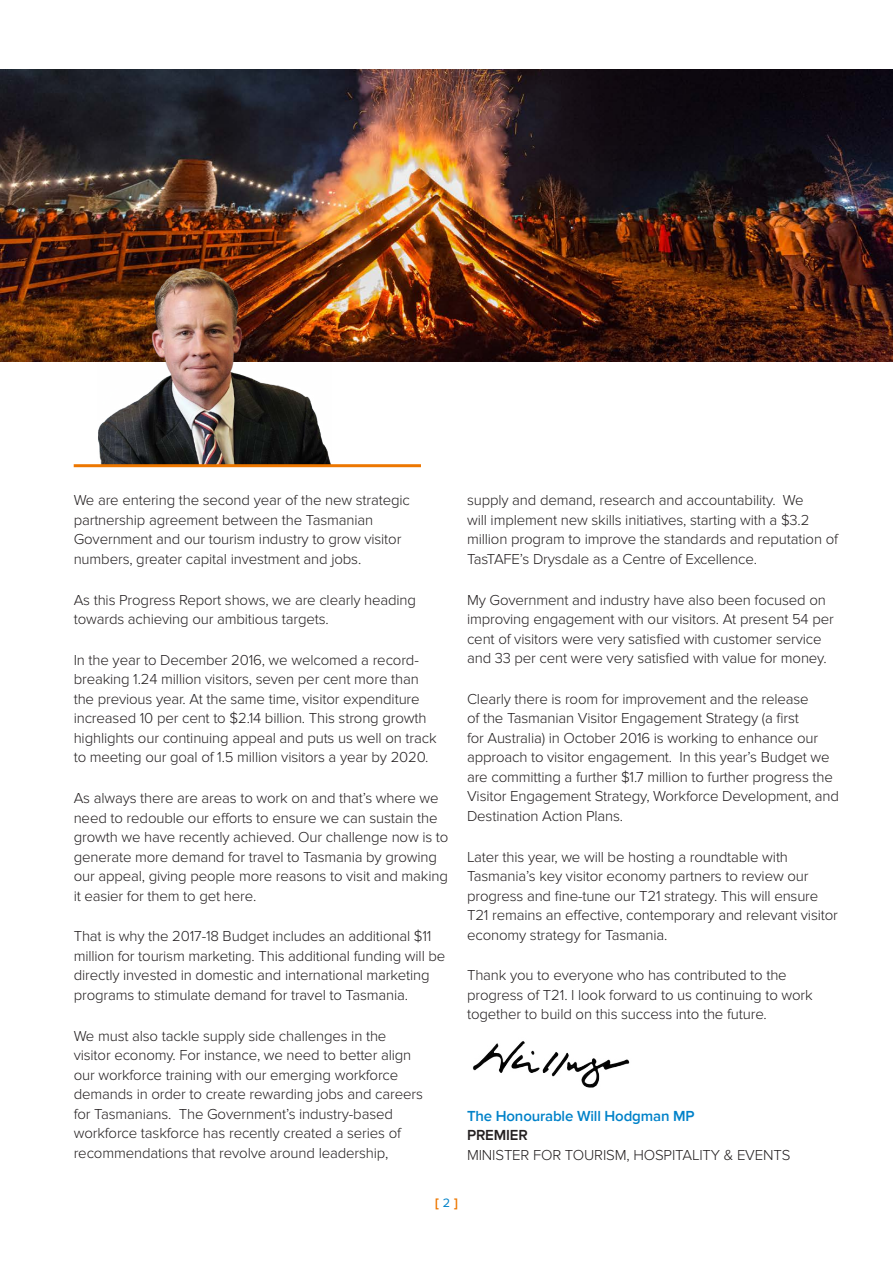
<style>
.page{position:relative;width:893px;height:1263px;background:#fff}
.page>*{position:absolute;margin:0;border:0;box-sizing:border-box;transform-origin:0 0}
.t1{font:300 15px/19.5px "Proxima Nova";letter-spacing:-.01em;color:#231f20}
.t2{font:600 15px "Proxima Nova";letter-spacing:-.01em;color:#0082c9}
.t3{font:600 15px "Proxima Nova";letter-spacing:-.01em;color:#231f20}
.t4{font:12.6px "Proxima Nova Extrabld";color:#ed7700}
.s1{font-family:"Proxima Nova";color:#0082c9}
</style>
<div class="page">
<img style="left:1px;top:69px;width:892px;height:292px">
<img style="left:473px;top:1041px;width:157px;height:47px">
<img style="left:97px;top:265px;width:235px;height:199px">
<hr style="left:74px;top:464px;width:347px;height:3px;background:#ed7700">
<p class="t1" style="left:74px;top:491px;width:338px">We are entering the second year of the new strategic partnership agreement between the Tasmanian Government and our tourism industry to grow visitor numbers, greater capital investment and jobs.</p>
<p class="t1" style="left:74px;top:590px;width:344px">As this Progress Report shows, we are clearly heading towards achieving our ambitious targets.</p>
<p class="t1" style="left:74px;top:650px;width:364px">In the year to December 2016, we welcomed a record&shy;breaking 1.24 million visitors, seven per cent more than the previous year. At the same time, visitor expenditure increased 10 per cent to $2.14 billion. This strong growth highlights our continuing appeal and puts us well on track to meeting our goal of 1.5 million visitors a year by 2020.</p>
<p class="t1" style="left:74px;top:788px;width:376px">As always there are areas to work on and that’s where we need to redouble our efforts to ensure we can sustain the growth we have recently achieved. Our challenge now is to generate more demand for travel to Tasmania by growing our appeal, giving people more reasons to visit and making it easier for them to get here.</p>
<p class="t1" style="left:74px;top:927px;width:373px">That is why the 2017-18 Budget includes an additional $11 million for tourism marketing. This additional funding will be directly invested in domestic and international marketing programs to stimulate demand for travel to Tasmania.</p>
<p class="t1" style="left:74px;top:1026px;width:351px">We must also tackle supply side challenges in the visitor economy. For instance, we need to better align our workforce training with our emerging workforce demands in order to create rewarding jobs and careers for Tasmanians. The Government’s industry-based workforce taskforce has recently created a series of recommendations that revolve around leadership,</p>
<p class="t1" style="left:467px;top:491px;width:372px">supply and demand, research and accountability. We<br>will implement new skills initiatives, starting with a $3.2 million program to improve the standards and reputation of TasTAFE’s Drysdale as a Centre of Excellence.</p>
<p class="t1" style="left:467px;top:590px;width:368px">My Government and industry have also been focused on improving engagement with our visitors. At present 54 per cent of visitors were very satisfied with customer service and 33 per cent were very satisfied with value for money.</p>
<p class="t1" style="left:467px;top:689px;width:373px">Clearly there is room for improvement and the release<br>of the Tasmanian Visitor Engagement Strategy (a first<br>for Australia) in October 2016 is working to enhance our approach to visitor engagement. In this year’s Budget we are committing a further $1.7 million to further progress the Visitor Engagement Strategy, Workforce Development, and Destination Action Plans.</p>
<p class="t1" style="left:467px;top:847px;width:372px">Later this year, we will be hosting a roundtable with Tasmania’s key visitor economy partners to review our progress and fine-tune our T21 strategy. This will ensure T21 remains an effective, contemporary and relevant visitor economy strategy for Tasmania.</p>
<p class="t1" style="left:467px;top:966px;width:347px">Thank you to everyone who has contributed to the progress of T21. I look forward to us continuing to work together to build on this success into the future.</p>
<p class="t2" style="left:467px;top:1107px;width:229px">The Honourable Will Hodgman MP</p>
<p class="t3" style="left:467px;top:1126px;width:62px">PREMIER</p>
<p class="t1" style="left:467px;top:1145px;width:325px">MINISTER FOR TOURISM, HOSPITALITY &amp; EVENTS</p>
<p class="t4" style="left:435px;top:1196px;width:24px">[ <span class="s1">2</span> ]</p>
</div>
